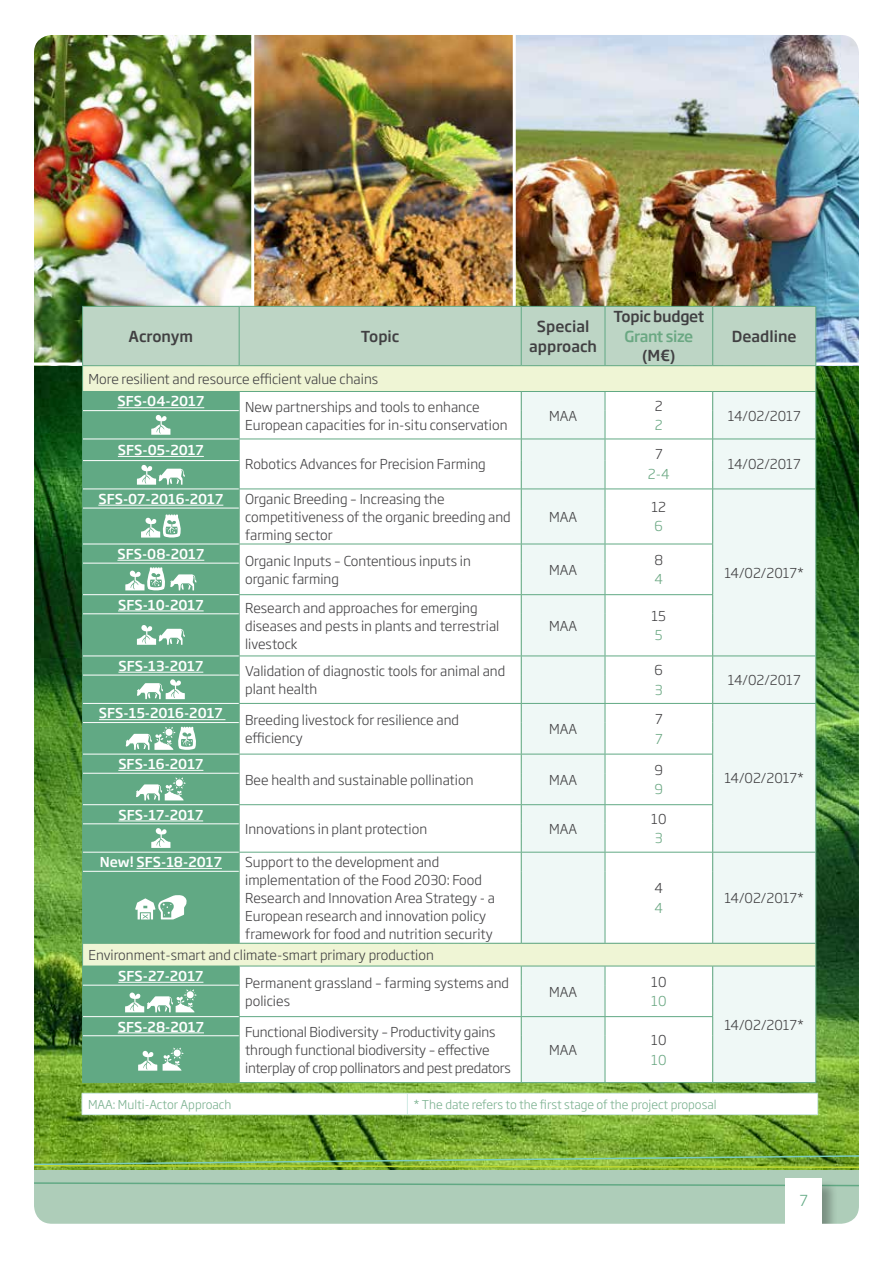
<style>
.page{position:relative;width:893px;height:1263px;background:#fff}
.page>*{position:absolute;margin:0;border:0;box-sizing:border-box;transform-origin:0 0}
.t1{font:500 15px/19.5px "Soho Gothic Std";color:#414042;text-align:center}
.t2{font:500 15px "Soho Gothic Std";letter-spacing:-.02em;color:#414042}
.t3{font:500 15px "Soho Gothic Std";letter-spacing:-.02em;color:#6ba883}
.t4{font:300 15px "Soho Gothic Pro";color:#61a984}
.t5{font:300 13.5px/18px "Soho Gothic Std";color:#414042}
.t6{font:500 13.5px "Soho Gothic Std";color:#fff}
.t7{font:300 13.5px "Soho Gothic Std";color:#6ba883}
.t8{font:300 12px "Soho Gothic Pro";color:#78af8d}
</style>
<div class="page">
<img style="left:34px;top:35px;width:825px;height:1189px">
<p class="t1" style="left:129px;top:327px;width:66px">Acronym</p>
<p class="t1" style="left:361px;top:327px;width:40px">Topic</p>
<p class="t1" style="left:529px;top:317px;width:69px">Special approach</p>
<p class="t5" style="left:89px;top:370px;width:291px">More resilient and resource efficient value chains</p>
<p class="t6" style="left:117px;top:393px;width:88px">SFS-04-2017</p>
<p class="t5" style="left:245px;top:398px;width:264px">New partnerships and tools to enhance<br>European capacities for in-situ conservation</p>
<p class="t5" style="left:549px;top:407px;width:30px">MAA</p>
<p class="t6" style="left:118px;top:441px;width:87px">SFS-05-2017</p>
<p class="t5" style="left:245px;top:455px;width:242px">Robotics Advances for Precision Farming</p>
<p class="t6" style="left:98px;top:490px;width:126px">SFS-07-2016-2017</p>
<p class="t5" style="left:245px;top:490px;width:267px">Organic Breeding – Increasing the competitiveness of the organic breeding and farming sector</p>
<p class="t5" style="left:549px;top:508px;width:30px">MAA</p>
<p class="t6" style="left:117px;top:545px;width:88px">SFS-08-2017</p>
<p class="t5" style="left:245px;top:552px;width:227px">Organic Inputs – Contentious inputs in organic farming</p>
<p class="t5" style="left:549px;top:561px;width:30px">MAA</p>
<p class="t6" style="left:118px;top:596px;width:87px">SFS-10-2017</p>
<p class="t5" style="left:245px;top:599px;width:256px">Research and approaches for emerging diseases and pests in plants and terrestrial livestock</p>
<p class="t5" style="left:549px;top:617px;width:30px">MAA</p>
<p class="t2" style="left:614px;top:307px;width:92px">Topic budget</p>
<p class="t3" style="left:624px;top:327px;width:70px">Grant size</p>
<p class="t1" style="left:642px;top:346px;width:35px">(M€)</p>
<p class="t5" style="left:655px;top:397px;width:9px">2</p>
<p class="t7" style="left:655px;top:417px;width:9px">2</p>
<p class="t5" style="left:655px;top:446px;width:9px">7</p>
<p class="t7" style="left:648px;top:465px;width:23px">2-4</p>
<p class="t5" style="left:652px;top:498px;width:16px">12</p>
<p class="t7" style="left:655px;top:518px;width:10px">6</p>
<p class="t5" style="left:654px;top:551px;width:10px">8</p>
<p class="t7" style="left:655px;top:571px;width:10px">4</p>
<p class="t5" style="left:652px;top:607px;width:16px">15</p>
<p class="t7" style="left:655px;top:627px;width:9px">5</p>
<p class="t6" style="left:118px;top:657px;width:86px">SFS-13-2017</p>
<p class="t5" style="left:245px;top:662px;width:262px">Validation of diagnostic tools for animal and plant health</p>
<p class="t5" style="left:655px;top:661px;width:10px">6</p>
<p class="t7" style="left:655px;top:681px;width:9px">3</p>
<p class="t6" style="left:99px;top:705px;width:125px">SFS-15-2016-2017</p>
<p class="t6" style="left:118px;top:755px;width:87px">SFS-16-2017</p>
<p class="t6" style="left:119px;top:806px;width:86px">SFS-17-2017</p>
<p class="t5" style="left:245px;top:711px;width:215px">Breeding livestock for resilience and efficiency</p>
<p class="t5" style="left:549px;top:720px;width:30px">MAA</p>
<p class="t5" style="left:245px;top:771px;width:230px">Bee health and sustainable pollination</p>
<p class="t5" style="left:549px;top:771px;width:30px">MAA</p>
<p class="t5" style="left:245px;top:820px;width:183px">Innovations in plant protection</p>
<p class="t5" style="left:549px;top:820px;width:30px">MAA</p>
<p class="t6" style="left:100px;top:853px;width:123px">New! SFS-18-2017</p>
<p class="t5" style="left:245px;top:853px;width:251px">Support to the development and implementation of the Food 2030: Food Research and Innovation Area Strategy - a European research and innovation policy framework for food and nutrition security</p>
<p class="t5" style="left:89px;top:946px;width:347px">Environment-smart and climate-smart primary production</p>
<p class="t6" style="left:118px;top:967px;width:87px">SFS-27-2017</p>
<p class="t5" style="left:245px;top:974px;width:265px">Permanent grassland – farming systems and policies</p>
<p class="t5" style="left:549px;top:983px;width:30px">MAA</p>
<p class="t5" style="left:655px;top:710px;width:9px">7</p>
<p class="t7" style="left:655px;top:730px;width:9px">7</p>
<p class="t5" style="left:655px;top:761px;width:10px">9</p>
<p class="t7" style="left:655px;top:781px;width:10px">9</p>
<p class="t5" style="left:651px;top:810px;width:17px">10</p>
<p class="t7" style="left:655px;top:830px;width:9px">3</p>
<p class="t5" style="left:655px;top:879px;width:10px">4</p>
<p class="t7" style="left:655px;top:899px;width:10px">4</p>
<p class="t5" style="left:651px;top:973px;width:17px">10</p>
<p class="t7" style="left:651px;top:993px;width:17px">10</p>
<p class="t1" style="left:732px;top:327px;width:66px">Deadline</p>
<p class="t5" style="left:728px;top:407px;width:74px">14/02/2017</p>
<p class="t5" style="left:728px;top:455px;width:74px">14/02/2017</p>
<p class="t5" style="left:724px;top:564px;width:81px">14/02/2017*</p>
<p class="t5" style="left:728px;top:671px;width:74px">14/02/2017</p>
<p class="t5" style="left:724px;top:769px;width:81px">14/02/2017*</p>
<p class="t5" style="left:724px;top:889px;width:81px">14/02/2017*</p>
<p class="t6" style="left:118px;top:1018px;width:88px">SFS-28-2017</p>
<p class="t5" style="left:724px;top:1016px;width:81px">14/02/2017*</p>
<p class="t5" style="left:245px;top:1023px;width:267px">Functional Biodiversity – Productivity gains through functional biodiversity – effective interplay of crop pollinators and pest predators</p>
<p class="t5" style="left:651px;top:1031px;width:17px">10</p>
<p class="t7" style="left:651px;top:1051px;width:17px">10</p>
<p class="t5" style="left:549px;top:1041px;width:30px">MAA</p>
<p class="t8" style="left:88px;top:1095px;width:145px">MAA: Multi-Actor Approach</p>
<p class="t8" style="left:413px;top:1095px;width:305px">* The date refers to the first stage of the project proposal</p>
<p class="t4" style="left:799px;top:1188px;width:10px">7</p>
</div>
